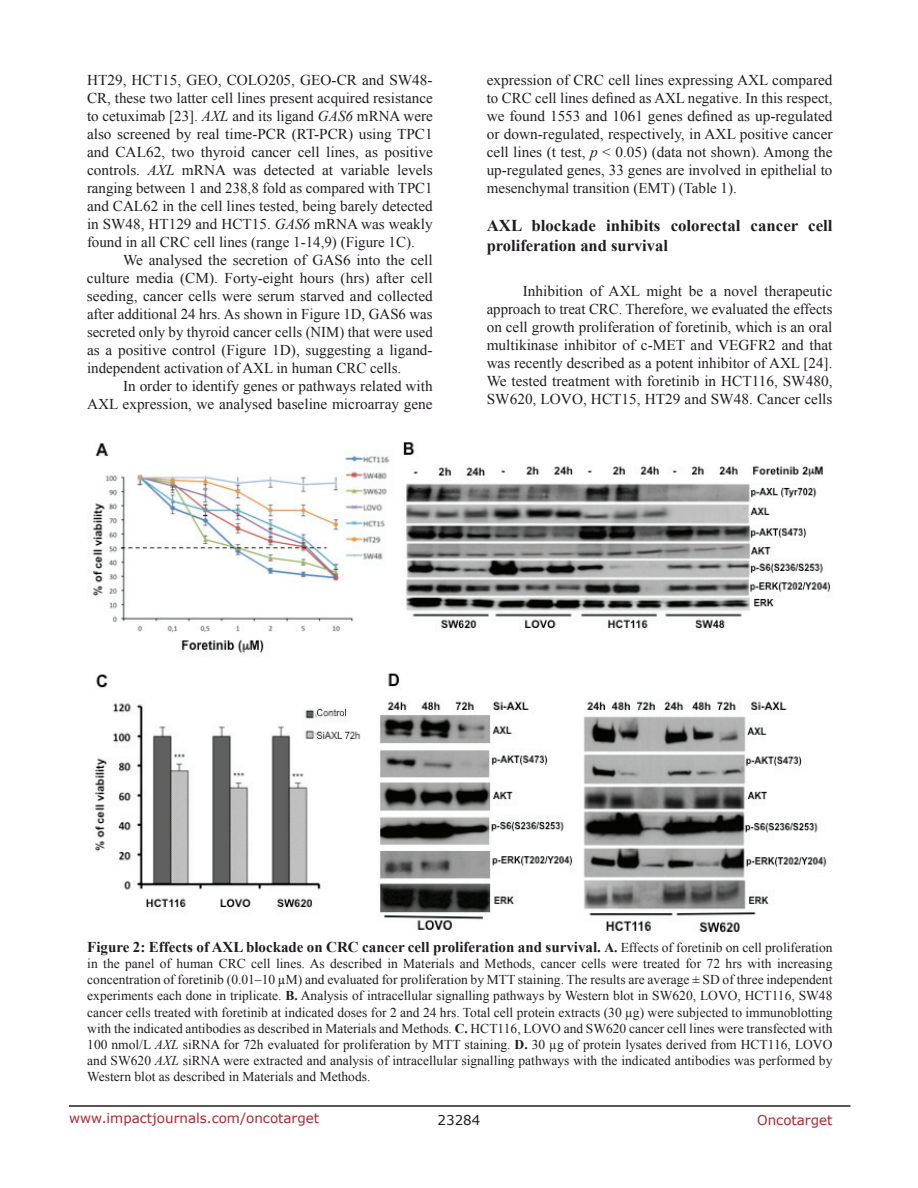
<style>
.page{position:relative;width:918px;height:1188px;background:#fff}
.page>*{position:absolute;margin:0;border:0;box-sizing:border-box;transform-origin:0 0}
.t1{font:700 16.5px/19.8px "Times New Roman";color:#201d20}
.t2{font:15px/18px "Times New Roman";color:#201d20;text-align:justify}
.t3{font:700 15px "Times New Roman";color:#201d20}
.t4{font:13.5px/16.2px "Times New Roman";color:#201d20;text-align:justify}
.t5{font:13.5px "Verdana";color:#ac2830}
.t6{font:13.5px "Verdana";color:#201d20}
.s1{font-style:italic}
.s2{font-weight:700;font-size:15px}
.s3{font-weight:700}
</style>
<div class="page">
<hr style="left:69px;top:1105px;width:781px;height:2px;background:#231f20">
<img style="left:88px;top:442px;width:742px;height:491px">
<p class="t2" style="left:87px;top:71px;width:347px">HT29, HCT15, GEO, COLO205, GEO-CR and SW48- CR, these two latter cell lines present acquired resistance to cetuximab [23]. <span class="s1">AXL</span> and its ligand <span class="s1">GAS6</span> mRNA were also screened by real time-PCR (RT-PCR) using TPC1 and CAL62, two thyroid cancer cell lines, as positive controls. <span class="s1">AXL</span> mRNA was detected at variable levels ranging between 1 and 238,8 fold as compared with TPC1 and CAL62 in the cell lines tested, being barely detected in SW48, HT129 and HCT15. <span class="s1">GAS6</span> mRNA was weakly found in all CRC cell lines (range 1-14,9) (Figure 1C).</p>
<p class="t2" style="left:87px;top:251px;width:347px;text-indent:36px">We analysed the secretion of GAS6 into the cell culture media (CM). Forty-eight hours (hrs) after cell seeding, cancer cells were serum starved and collected after additional 24 hrs. As shown in Figure 1D, GAS6 was secreted only by thyroid cancer cells (NIM) that were used as a positive control (Figure 1D), suggesting a ligand&shy;independent activation of AXL in human CRC cells.</p>
<p class="t2" style="left:87px;top:377px;width:347px;text-align:right">In order to identify genes or pathways related with<br>AXL expression, we analysed baseline microarray gene</p>
<p class="t2" style="left:487px;top:71px;width:347px">expression of CRC cell lines expressing AXL compared to CRC cell lines defined as AXL negative. In this respect, we found 1553 and 1061 genes defined as up-regulated or down-regulated, respectively, in AXL positive cancer cell lines (t test, <span class="s1">p</span> &lt; 0.05) (data not shown). Among the up-regulated genes, 33 genes are involved in epithelial to mesenchymal transition (EMT) (Table 1).</p>
<p class="t1" style="left:487px;top:215px;width:347px">AXL blockade inhibits colorectal cancer cell proliferation and survival</p>
<p class="t2" style="left:487px;top:282px;width:347px;text-indent:36px">Inhibition of AXL might be a novel therapeutic approach to treat CRC. Therefore, we evaluated the effects on cell growth proliferation of foretinib, which is an oral multikinase inhibitor of c-MET and VEGFR2 and that was recently described as a potent inhibitor of AXL [24].<br>We tested treatment with foretinib in HCT116, SW480, SW620, LOVO, HCT15, HT29 and SW48. Cancer cells</p>
<p class="t4" style="left:87px;top:939px;width:747px;text-indent:275px"><span class="s2">cancer cell proliferation and survival.</span> <span class="s3">A.</span> Effects of foretinib on cell proliferation in the panel of human CRC cell lines. As described in Materials and Methods, cancer cells were treated for 72 hrs with increasing concentration of foretinib (0.01–10 µM) and evaluated for proliferation by MTT staining. The results are average ± SD of three independent experiments each done in triplicate. <span class="s3">B.</span> Analysis of intracellular signalling pathways by Western blot in SW620, LOVO, HCT116, SW48 cancer cells treated with foretinib at indicated doses for 2 and 24 hrs. Total cell protein extracts (30 µg) were subjected to immunoblotting with the indicated antibodies as described in Materials and Methods. <span class="s3">C.</span> HCT116, LOVO and SW620 cancer cell lines were transfected with 100 nmol/L <span class="s1">AXL</span> siRNA for 72h evaluated for proliferation by MTT staining. <span class="s3">D.</span> 30 µg of protein lysates derived from HCT116, LOVO and SW620 <span class="s1">AXL</span> siRNA were extracted and analysis of intracellular signalling pathways with the indicated antibodies was performed by Western blot as described in Materials and Methods.</p>
<p class="t3" style="left:87px;top:936px;width:251px">Figure 2: Effects of AXL blockade on CRC</p>
<p class="t5" style="left:69px;top:1109px;width:252px">www.impactjournals.com/oncotarget</p>
<p class="t6" style="left:438px;top:1111px;width:44px">23284</p>
<p class="t5" style="left:757px;top:1111px;width:77px">Oncotarget</p>
</div>
